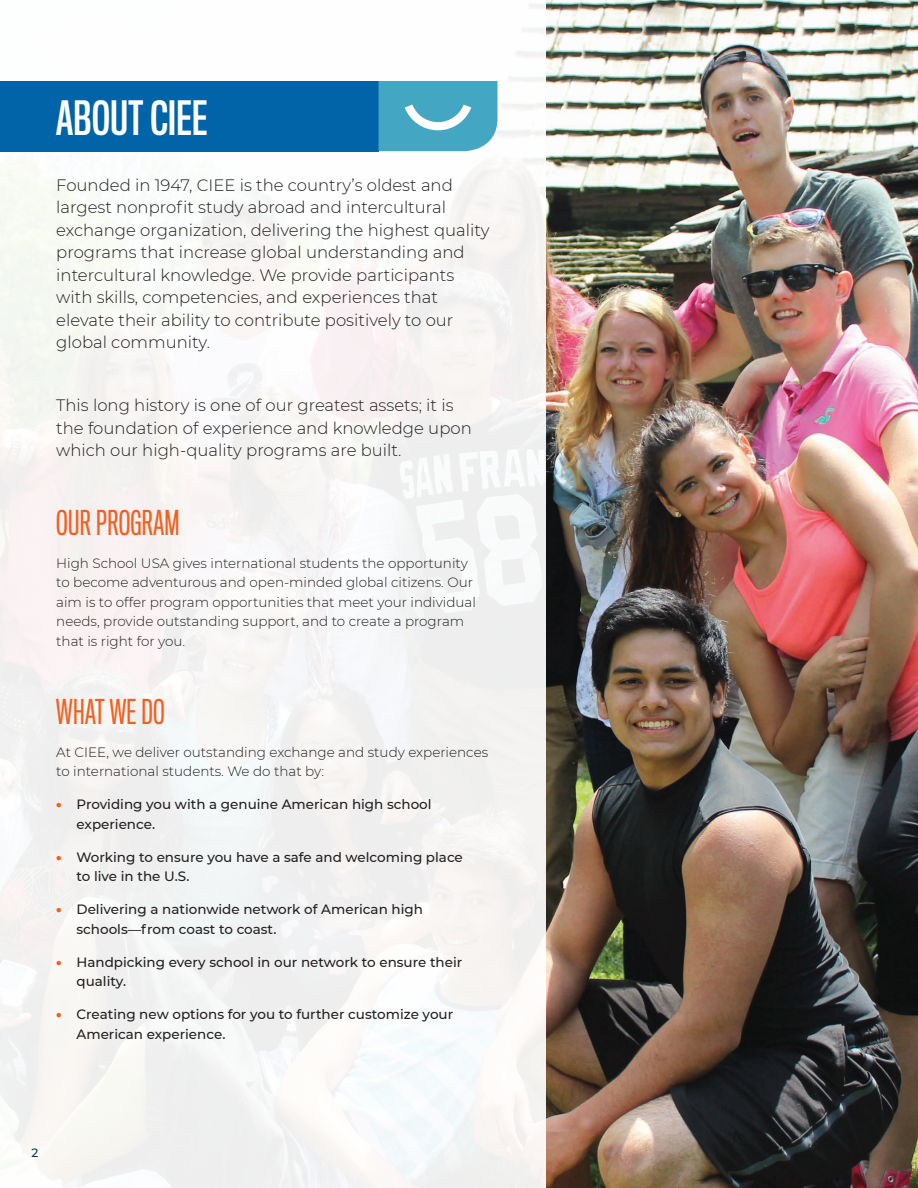
<style>
.page{position:relative;width:918px;height:1188px;background:#fff}
.page>*{position:absolute;margin:0;border:0;box-sizing:border-box;transform-origin:0 0}
.t1{font:43.5px "Titling Gothic FB Comp Standard";letter-spacing:.01em;color:#fff}
.t2{font:31.5px "Titling Gothic FB Compressed";letter-spacing:.01em;color:#f26021}
.t3{font:300 16.5px/22.5px "Montserrat";color:#231f20}
.t4{font:300 13.5px/19.5px "Montserrat";color:#231f20}
.t5{font:500 13.5px/19.5px "Montserrat";color:#231f20}
.t6{font:500 12px "Montserrat";color:#013b59}
.s1{font-weight:900;color:#f26021}
</style>
<div class="page">
<img style="left:546px;top:0;width:372px;height:1188px">
<div style="left:0;top:0;width:546px;height:1188px;background:#f7f5f4"></div>
<div style="left:0;top:81px;width:379px;height:70px;background:#0163a8"></div>
<svg style="left:379px;top:81px;width:119px;height:70px;background:#56b0ca"></svg>
<h1 class="t1" style="left:56px;top:93px;width:152px">ABOUT CIEE</h1>
<p class="t3" style="left:56px;top:173px;width:435px">Founded in 1947, CIEE is the country’s oldest and largest nonprofit study abroad and intercultural exchange organization, delivering the highest quality programs that increase global understanding and intercultural knowledge. We provide participants with skills, competencies, and experiences that elevate their ability to contribute positively to our global community.</p>
<p class="t3" style="left:56px;top:394px;width:417px">This long history is one of our greatest assets; it is the foundation of experience and knowledge upon which our high-quality programs are built.</p>
<h2 class="t2" style="left:56px;top:504px;width:125px">OUR PROGRAM</h2>
<p class="t4" style="left:56px;top:553px;width:421px">High School USA gives international students the opportunity to become adventurous and open-minded global citizens. Our aim is to offer program opportunities that meet your individual needs, provide outstanding support, and to create a program that is right for you.</p>
<h2 class="t2" style="left:56px;top:694px;width:110px">WHAT WE DO</h2>
<p class="t4" style="left:56px;top:742px;width:433px">At CIEE, we deliver outstanding exchange and study experiences to international students. We do that by:</p>
<p class="t5" style="left:77px;top:794px;width:357px;text-indent:-20px"><span class="s1">•</span> Providing you with a genuine American high school experience.</p>
<p class="t5" style="left:77px;top:847px;width:388px;text-indent:-20px"><span class="s1">•</span> Working to ensure you have a safe and welcoming place to live in the U.S.</p>
<p class="t5" style="left:77px;top:899px;width:348px;text-indent:-20px"><span class="s1">•</span> Delivering a nationwide network of American high schools—from coast to coast.</p>
<p class="t5" style="left:77px;top:952px;width:387px;text-indent:-20px"><span class="s1">•</span> Handpicking every school in our network to ensure their quality.</p>
<p class="t5" style="left:77px;top:1004px;width:378px;text-indent:-20px"><span class="s1">•</span> Creating new options for you to further customize your<br>American experience.</p>
<p class="t6" style="left:32px;top:1144px;width:8px">2</p>
</div>
